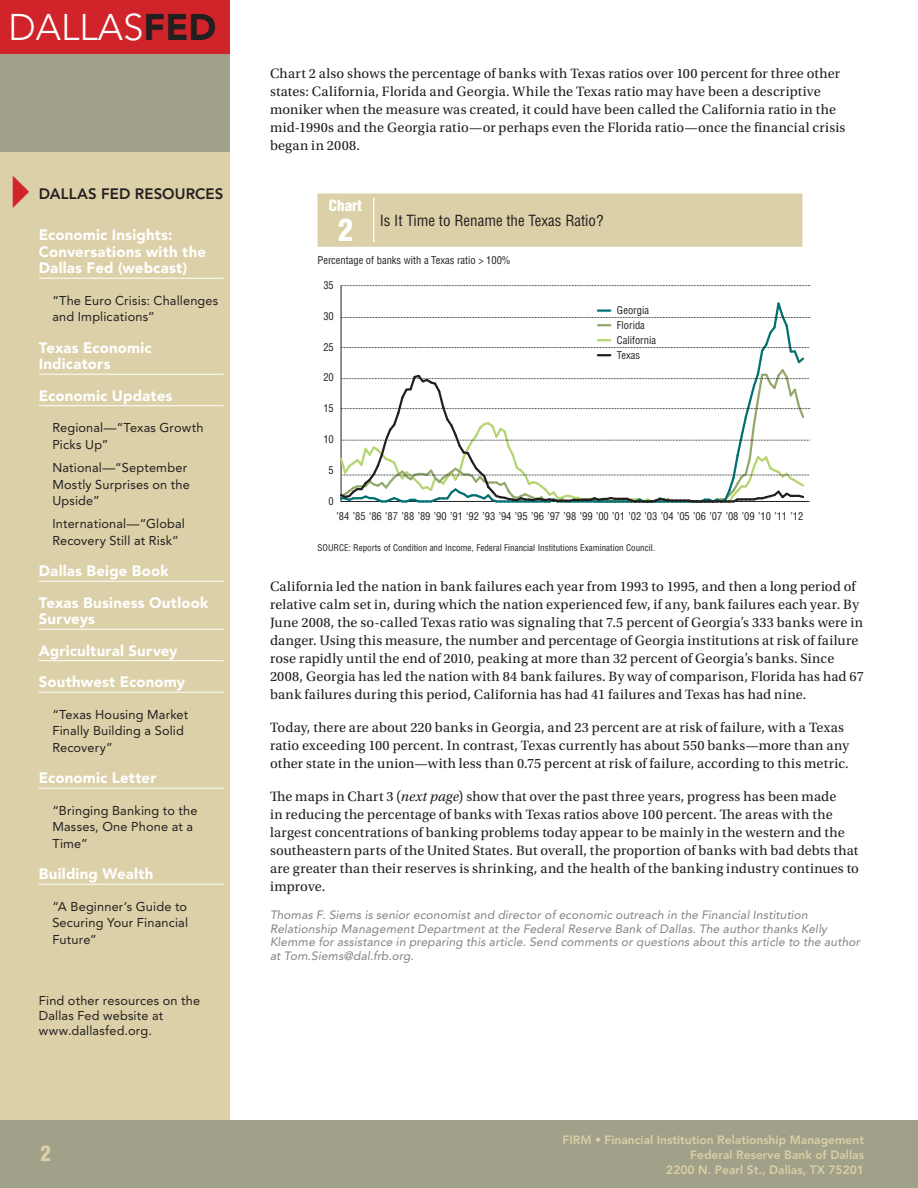
<style>
.page{position:relative;width:918px;height:1188px;background:#fff}
.page>*{position:absolute;margin:0;border:0;box-sizing:border-box;transform-origin:0 0}
.t1{font:300 36.75px "Avenir LT Std";color:#fff}
.Chart{font:900 condensed 30px "Helvetica LT Std";color:#fff}
.ChartTitle_EL{font:900 condensed 21px "Helvetica LT Std";color:#dbd0a7}
.TEXT_Sidebar_Bold{font:900 15px/16.5px "Avenir LT Std";letter-spacing:.01em;color:#fff}
.ChartTitle{font:condensed 15px "Helvetica LT Std";color:#231f20}
.CalendarHead{font:800 15px "Avenir LT Std";letter-spacing:.005em;color:#231f20}
.Chart_word{font:900 condensed 15px "Helvetica LT Std";color:#fff}
.TEXT_BODY{font:14.25px/18px "Utopia Std";letter-spacing:.015em;color:#231f20}
.ResourcesListText{font:12.75px/16.5px "Avenir LT Std";letter-spacing:.015em;color:#231f20}
.FirmWebsite{font:12.75px/15px "Avenir LT Std";letter-spacing:.015em;color:#231f20}
.TEXT_Author_Info{font:italic 12px/13.5px "Avenir LT Std";letter-spacing:.015em;color:#808285}
.t2{font:800 12px/15px "Avenir LT Std";color:#dbd0a7;text-align:right}
.ChartAxis{font:condensed 10.5px/14.9px "Helvetica LT Std";color:#231f20}
.Source{font:condensed 9px "Helvetica LT Std";color:#231f20}
.s1{font-weight:900;color:#231f20}
.s2{font-style:italic}
</style>
<div class="page">
<div style="left:0;top:0;width:230px;height:1187px;background:#dbd0a7"></div>
<div style="left:0;top:0;width:230px;height:151px;background:#a1a089"></div>
<div style="left:0;top:0;width:230px;height:54px;background:#d1232a"></div>
<div style="left:0;top:1120px;width:918px;height:68px;background:#a1a089"></div>
<hr style="left:39px;top:278px;width:185px;height:1px;background:#fff">
<hr style="left:39px;top:374px;width:185px;height:1px;background:#fff">
<hr style="left:39px;top:405px;width:185px;height:1px;background:#fff">
<hr style="left:39px;top:581px;width:185px;height:1px;background:#fff">
<hr style="left:39px;top:629px;width:185px;height:1px;background:#fff">
<hr style="left:39px;top:660px;width:185px;height:1px;background:#fff">
<hr style="left:39px;top:692px;width:185px;height:1px;background:#fff">
<hr style="left:39px;top:788px;width:185px;height:1px;background:#fff">
<hr style="left:39px;top:884px;width:185px;height:1px;background:#fff">
<div style="left:318px;top:194px;width:484px;height:53px;background:#dbd0a7"></div>
<hr style="left:373px;top:198px;width:1px;height:44px;background:#fff">
<svg style="left:341px;top:285px;width:469px;height:1px"></svg>
<hr style="left:341px;top:286px;width:1px;height:215px;background:#231f20">
<svg style="left:340px;top:301px;width:470px;height:202px"></svg>
<p class="t1" style="left:9px;top:6px;width:210px">DALLAS<span class="s1">FED</span></p>
<p class="CalendarHead" style="left:39px;top:185px;width:186px">DALLAS FED RESOURCES</p>
<p class="TEXT_Sidebar_Bold" style="left:39px;top:227px;width:169px">Economic Insights:<br>Conversations with the<br>Dallas Fed (webcast)</p>
<p class="ResourcesListText" style="left:52px;top:292px;width:168px">“The Euro Crisis: Challenges and Implications”</p>
<p class="TEXT_Sidebar_Bold" style="left:39px;top:339px;width:114px">Texas Economic<br>Indicators</p>
<p class="TEXT_Sidebar_Bold" style="left:39px;top:387px;width:135px">Economic Updates</p>
<p class="ResourcesListText" style="left:52px;top:420px;width:153px">Regional—“Texas Growth<br>Picks Up”</p>
<p class="ResourcesListText" style="left:52px;top:460px;width:139px">National—“September<br>Mostly Surprises on the<br>Upside”</p>
<p class="ResourcesListText" style="left:52px;top:516px;width:134px">International—“Global<br>Recovery Still at Risk”</p>
<p class="TEXT_Sidebar_Bold" style="left:39px;top:563px;width:131px">Dallas Beige Book</p>
<p class="TEXT_Sidebar_Bold" style="left:39px;top:594px;width:171px">Texas Business Outlook<br>Surveys</p>
<p class="TEXT_Sidebar_Bold" style="left:39px;top:642px;width:140px">Agricultural Survey</p>
<p class="TEXT_Sidebar_Bold" style="left:39px;top:674px;width:148px">Southwest Economy</p>
<p class="ResourcesListText" style="left:52px;top:706px;width:138px">“Texas Housing Market<br>Finally Building a Solid<br>Recovery”</p>
<p class="TEXT_Sidebar_Bold" style="left:39px;top:770px;width:119px">Economic Letter</p>
<p class="ResourcesListText" style="left:52px;top:802px;width:147px">“Bringing Banking to the<br>Masses, One Phone at a<br>Time”</p>
<p class="TEXT_Sidebar_Bold" style="left:39px;top:866px;width:116px">Building Wealth</p>
<p class="ResourcesListText" style="left:52px;top:898px;width:137px;text-align:justify">“A Beginner’s Guide to Securing Your Financial Future”</p>
<p class="FirmWebsite" style="left:39px;top:994px;width:163px">Find other resources on the<br>Dallas Fed website at www.dallasfed.org.</p>
<p class="ChartTitle_EL" style="left:41px;top:1140px;width:12px">2</p>
<p class="TEXT_BODY" style="left:270px;top:65px;width:577px">Chart 2 also shows the percentage of banks with Texas ratios over 100 percent for three other states: California, Florida and Georgia. While the Texas ratio may have been a descriptive moniker when the measure was created, it could have been called the California ratio in the mid-1990s and the Georgia ratio—or perhaps even the Florida ratio—once the financial crisis began in 2008.</p>
<p class="Chart_word" style="left:329px;top:196px;width:35px">Chart</p>
<p class="Chart" style="left:338px;top:211px;width:16px">2</p>
<p class="ChartTitle" style="left:380px;top:211px;width:225px">Is It Time to Rename the Texas Ratio?</p>
<p class="ChartAxis" style="left:318px;top:253px;width:195px">Percentage of banks with a Texas ratio &gt; 100%</p>
<p class="ChartAxis" style="left:323px;top:278px;width:12px">35</p>
<p class="ChartAxis" style="left:323px;top:308px;width:12px">30</p>
<p class="ChartAxis" style="left:323px;top:339px;width:12px">25</p>
<p class="ChartAxis" style="left:323px;top:370px;width:12px">20</p>
<p class="ChartAxis" style="left:323px;top:401px;width:12px">15</p>
<p class="ChartAxis" style="left:323px;top:432px;width:12px">10</p>
<p class="ChartAxis" style="left:329px;top:462px;width:7px">5</p>
<p class="ChartAxis" style="left:329px;top:493px;width:7px">0</p>
<p class="ChartAxis" style="left:617px;top:303px;width:41px">Georgia<br>Florida<br>California<br>Texas</p>
<p class="ChartAxis" style="left:337px;top:509px;width:468px">’84 ’85 ‘86 ’87 ’88 ’89 ’90 ’91 ‘92 ’93 ’94 ’95 ’96 ’97 ’98 ’99 ’00 ’01 ’02 ’03 ’04 ’05 ’06 ’07 ’08 ’09 ’10 ’11 ’12</p>
<p class="Source" style="left:318px;top:542px;width:339px">SOURCE: Reports of Condition and Income, Federal Financial Institutions Examination Council.</p>
<p class="TEXT_BODY" style="left:270px;top:578px;width:595px">California led the nation in bank failures each year from 1993 to 1995, and then a long period of relative calm set in, during which the nation experienced few, if any, bank failures each year. By June 2008, the so-called Texas ratio was signaling that 7.5 percent of Georgia’s 333 banks were in danger. Using this measure, the number and percentage of Georgia institutions at risk of failure rose rapidly until the end of 2010, peaking at more than 32 percent of Georgia’s banks. Since 2008, Georgia has led the nation with 84 bank failures. By way of comparison, Florida has had 67 bank failures during this period, California has had 41 failures and Texas has had nine.</p>
<p class="TEXT_BODY" style="left:270px;top:719px;width:581px">Today, there are about 220 banks in Georgia, and 23 percent are at risk of failure, with a Texas ratio exceeding 100 percent. In contrast, Texas currently has about 550 banks—more than any other state in the union—with less than 0.75 percent at risk of failure, according to this metric.</p>
<p class="TEXT_BODY" style="left:270px;top:788px;width:591px">The maps in Chart 3 (<span class="s2">next page</span>) show that over the past three years, progress has been made<br>in reducing the percentage of banks with Texas ratios above 100 percent. The areas with the largest concentrations of banking problems today appear to be mainly in the western and the southeastern parts of the United States. But overall, the proportion of banks with bad debts that are greater than their reserves is shrinking, and the health of the banking industry continues to improve.</p>
<p class="TEXT_Author_Info" style="left:270px;top:909px;width:592px">Thomas F. Siems is senior economist and director of economic outreach in the Financial Institution Relationship Management Department at the Federal Reserve Bank of Dallas. The author thanks Kelly Klemme for assistance in preparing this article. Send comments or questions about this article to the author at Tom.Siems@dal.frb.org.</p>
<p class="t2" style="left:563px;top:1133px;width:303px">FIRM • Financial Institution Relationship Management<br>Federal Reserve Bank of Dallas<br>2200 N. Pearl St., Dallas, TX 75201</p>
</div>
